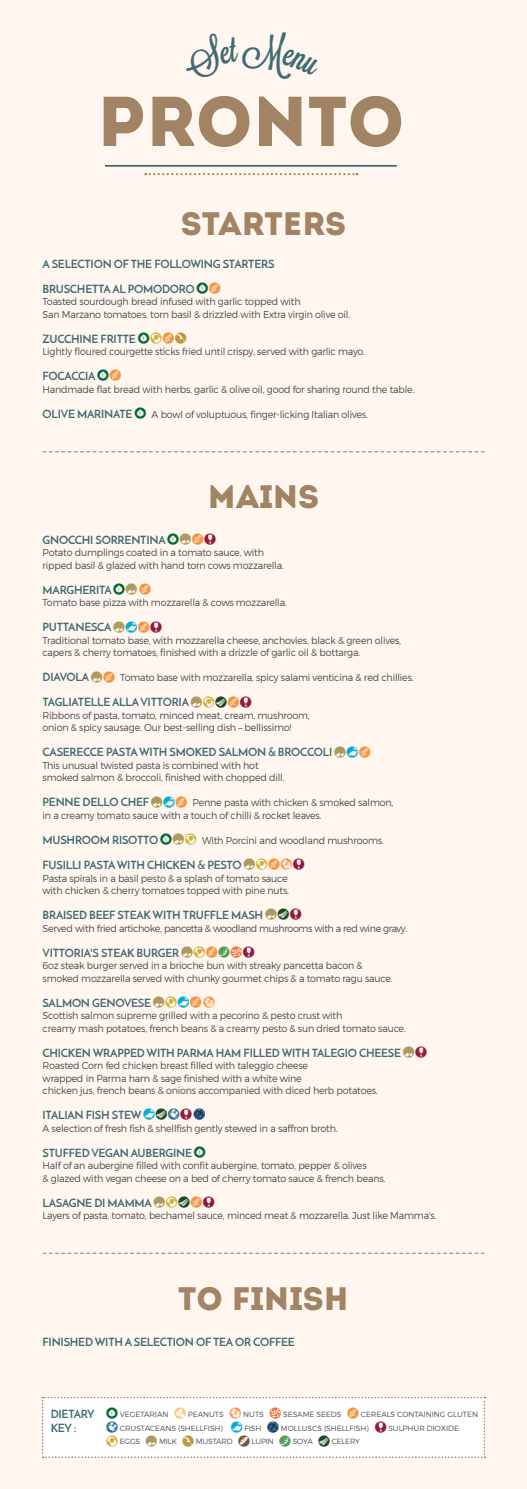
<style>
.page{position:relative;width:527px;height:1489px;background:#fff}
.page>*{position:absolute;margin:0;border:0;box-sizing:border-box;transform-origin:0 0}
.t1{font:70.38px "Intro";color:#a28464}
.t2{font:32.5px "Intro";color:#a28464}
.t3{font:700 11.25px/13.8px "Josefin Sans";letter-spacing:-.02em;color:#416a74}
.t4{font:300 10px/12.5px "Montserrat";letter-spacing:-.02em;color:#45484a;scale:.95 1}
.t5{font:300 10px "Montserrat";letter-spacing:-.04em;color:#45484a;scale:.95 1}
.t6{font:300 7.5px "Montserrat";color:#45484a}
</style>
<div class="page">
<div style="left:0;top:0;width:526px;height:1488px;background:#fff7ef"></div>
<hr style="left:105px;top:165px;width:291px;height:2px;background:#416a74">
<svg style="left:145px;top:173px;width:212px;height:2px"></svg>
<svg style="left:43px;top:1252px;width:441px;height:1px"></svg>
<svg style="left:43px;top:451px;width:441px;height:1px"></svg>
<div style="left:42px;top:1396px;width:443px;height:61px;background:#fff"></div>
<h1 class="t1" style="left:97px;top:79px;width:308px">PRONTO</h1>
<h2 class="t2" style="left:180px;top:204px;width:167px">STARTERS</h2>
<p class="t3" style="left:43px;top:257px;width:233px">A SELECTION OF THE FOLLOWING STARTERS</p>
<p class="t3" style="left:43px;top:282px;width:154px">BRUSCHETTA AL POMODORO</p>
<p class="t4" style="left:43px;top:295px;width:325px">Toasted sourdough bread infused with garlic topped with<br>San Marzano tomatoes, torn basil &amp; drizzled with Extra virgin olive oil.</p>
<p class="t3" style="left:43px;top:332px;width:95px">ZUCCHINE FRITTE</p>
<p class="t4" style="left:43px;top:345px;width:340px">Lightly floured courgette sticks fried until crispy, served with garlic mayo.</p>
<p class="t3" style="left:43px;top:369px;width:54px">FOCACCIA</p>
<p class="t4" style="left:43px;top:382px;width:392px">Handmade flat bread with herbs, garlic &amp; olive oil, good for sharing round the table.</p>
<p class="t3" style="left:43px;top:407px;width:91px">OLIVE MARINATE</p>
<p class="t4" style="left:151px;top:407px;width:229px">A bowl of voluptuous, finger-licking Italian olives.</p>
<h2 class="t2" style="left:207px;top:477px;width:113px">MAINS</h2>
<p class="t3" style="left:43px;top:533px;width:124px">GNOCCHI SORRENTINA</p>
<p class="t4" style="left:43px;top:546px;width:255px">Potato dumplings coated in a tomato sauce, with ripped basil &amp; glazed with hand torn cows mozzarella.</p>
<p class="t3" style="left:43px;top:583px;width:71px">MARGHERITA</p>
<p class="t4" style="left:43px;top:596px;width:258px">Tomato base pizza with mozzarella &amp; cows mozzarella.</p>
<p class="t3" style="left:43px;top:620px;width:70px">PUTTANESCA</p>
<p class="t4" style="left:43px;top:634px;width:378px">Traditional tomato base, with mozzarella cheese, anchovies, black &amp; green olives, capers &amp; cherry tomatoes, finished with a drizzle of garlic oil &amp; bottarga.</p>
<p class="t3" style="left:43px;top:670px;width:48px">DIAVOLA</p>
<p class="t4" style="left:120px;top:671px;width:310px">Tomato base with mozzarella, spicy salami venticina &amp; red chillies.</p>
<p class="t3" style="left:43px;top:695px;width:148px">TAGLIATELLE ALLA VITTORIA</p>
<p class="t4" style="left:43px;top:709px;width:282px">Ribbons of pasta, tomato, minced meat, cream, mushroom, onion &amp; spicy sausage. Our best-selling dish – bellissimo!</p>
<p class="t3" style="left:43px;top:745px;width:291px">CASERECCE PASTA WITH SMOKED SALMON &amp; BROCCOLI</p>
<p class="t4" style="left:43px;top:759px;width:256px">This unusual twisted pasta is combined with hot smoked salmon &amp; broccoli, finished with chopped dill.</p>
<p class="t3" style="left:43px;top:795px;width:108px">PENNE DELLO CHEF</p>
<p class="t4" style="left:43px;top:796px;width:370px;text-indent:150px">Penne pasta with chicken &amp; smoked salmon, in a creamy tomato sauce with a touch of chilli &amp; rocket leaves.</p>
<p class="t3" style="left:43px;top:833px;width:117px">MUSHROOM RISOTTO</p>
<p class="t4" style="left:202px;top:834px;width:193px">With Porcini and woodland mushrooms.</p>
<p class="t3" style="left:43px;top:858px;width:200px">FUSILLI PASTA WITH CHICKEN &amp; PESTO</p>
<p class="t4" style="left:43px;top:871px;width:261px">Pasta spirals in a basil pesto &amp; a splash of tomato sauce with chicken &amp; cherry tomatoes topped with pine nuts.</p>
<p class="t3" style="left:43px;top:908px;width:222px">BRAISED BEEF STEAK WITH TRUFFLE MASH</p>
<p class="t5" style="left:43px;top:921px;width:385px">Served with fried artichoke, pancetta &amp; woodland mushrooms with a red wine gravy.</p>
<p class="t3" style="left:43px;top:945px;width:138px">VITTORIA'S STEAK BURGER</p>
<p class="t4" style="left:43px;top:959px;width:369px">6oz steak burger served in a brioche bun with streaky pancetta bacon &amp; smoked mozzarella served with chunky gourmet chips &amp; a tomato ragu sauce.</p>
<p class="t3" style="left:43px;top:995px;width:110px">SALMON GENOVESE</p>
<p class="t4" style="left:43px;top:1009px;width:383px">Scottish salmon supreme grilled with a pecorino &amp; pesto crust with<br>creamy mash potatoes, french beans &amp; a creamy pesto &amp; sun dried tomato sauce.</p>
<p class="t3" style="left:43px;top:1045px;width:359px">CHICKEN WRAPPED WITH PARMA HAM FILLED WITH TALEGIO CHEESE</p>
<p class="t4" style="left:43px;top:1059px;width:354px">Roasted Corn fed chicken breast filled with taleggio cheese<br>wrapped in Parma ham &amp; sage finished with a white wine<br>chicken jus, french beans &amp; onions accompanied with diced herb potatoes.</p>
<p class="t3" style="left:43px;top:1108px;width:100px">ITALIAN FISH STEW</p>
<p class="t4" style="left:43px;top:1121px;width:312px">A selection of fresh fish &amp; shellfish gently stewed in a saffron broth.</p>
<p class="t3" style="left:43px;top:1145px;width:151px">STUFFED VEGAN AUBERGINE</p>
<p class="t4" style="left:43px;top:1159px;width:362px">Half of an aubergine filled with confit aubergine, tomato, pepper &amp; olives<br>&amp; glazed with vegan cheese on a bed of cherry tomato sauce &amp; french beans.</p>
<p class="t3" style="left:43px;top:1195px;width:111px">LASAGNE DI MAMMA</p>
<p class="t4" style="left:43px;top:1209px;width:416px">Layers of pasta, tomato, bechamel sauce, minced meat &amp; mozzarella. Just like Mamma's.</p>
<h2 class="t2" style="left:178px;top:1279px;width:172px">TO FINISH</h2>
<p class="t3" style="left:43px;top:1334px;width:253px">FINISHED WITH A SELECTION OF TEA OR COFFEE</p>
<p class="t3" style="left:51px;top:1406px;width:46px">DIETARY<br>KEY :</p>
<p class="t6" style="left:120px;top:1409px;width:50px">VEGETARIAN</p>
<p class="t6" style="left:188px;top:1409px;width:37px">PEANUTS</p>
<p class="t6" style="left:243px;top:1409px;width:22px">NUTS</p>
<p class="t6" style="left:283px;top:1409px;width:60px">SESAME SEEDS</p>
<p class="t6" style="left:360px;top:1409px;width:118px">CEREALS CONTAINING GLUTEN</p>
<p class="t6" style="left:120px;top:1423px;width:104px">CRUSTACEANS (SHELLFISH)</p>
<p class="t6" style="left:244px;top:1423px;width:18px">FISH</p>
<p class="t6" style="left:281px;top:1423px;width:89px">MOLLUSCS (SHELLFISH)</p>
<p class="t6" style="left:388px;top:1423px;width:72px">SULPHUR DIOXIDE</p>
<p class="t6" style="left:120px;top:1436px;width:22px">EGGS</p>
<p class="t6" style="left:159px;top:1436px;width:19px">MILK</p>
<p class="t6" style="left:195px;top:1436px;width:38px">MUSTARD</p>
<p class="t6" style="left:251px;top:1436px;width:24px">LUPIN</p>
<p class="t6" style="left:292px;top:1436px;width:21px">SOYA</p>
<p class="t6" style="left:331px;top:1436px;width:30px">CELERY</p>
</div>
